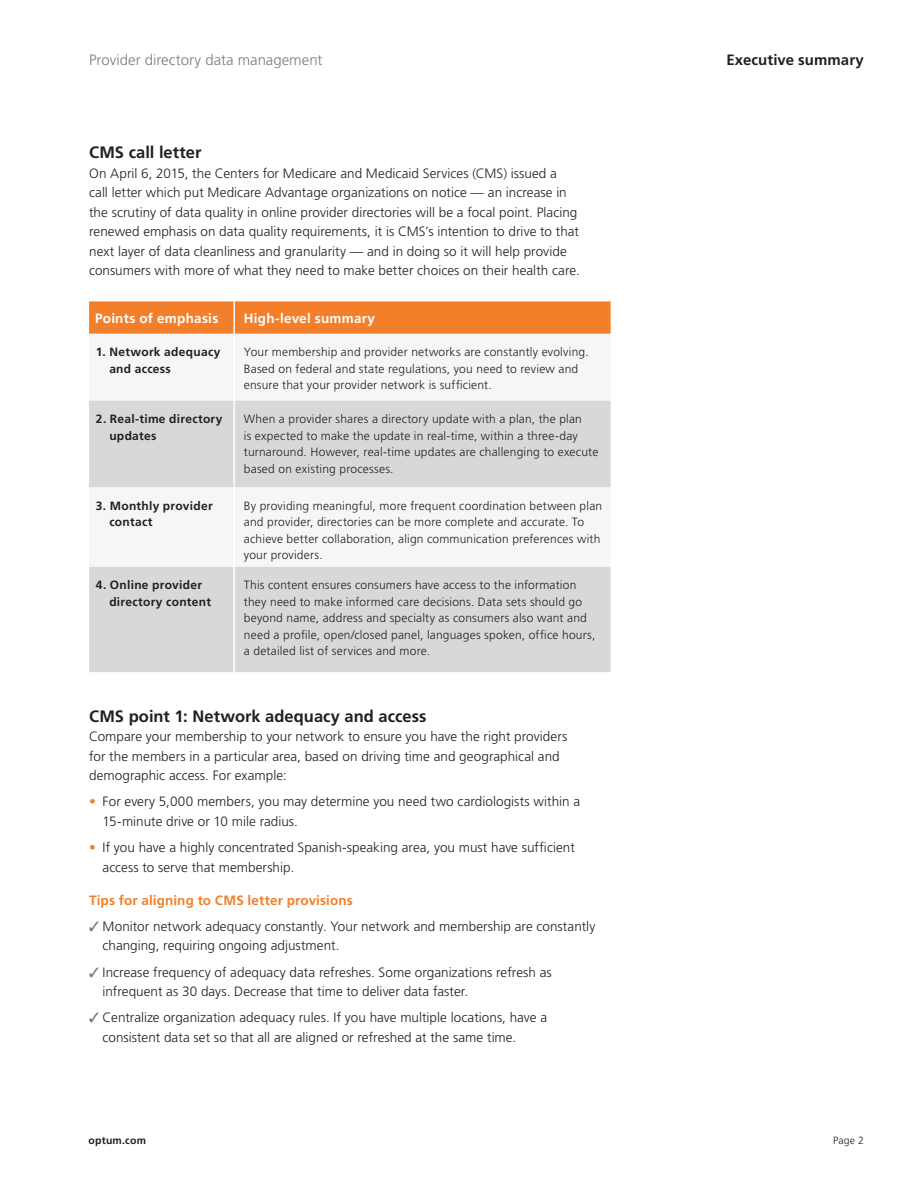
<style>
.page{position:relative;width:918px;height:1188px;background:#fff}
.page>*{position:absolute;margin:0;border:0;box-sizing:border-box;transform-origin:0 0}
.t1{font:700 16.5px "Frutiger LT Std";color:#231f20}
.t2{font:300 15px "Frutiger LT Std";color:#787d83}
.t3{font:700 15px "Frutiger LT Std";letter-spacing:.005em;color:#231f20}
.t4{font:300 13.5px/19.5px "Frutiger LT Std";color:#231f20}
.t5{font:700 13.5px "Frutiger LT Std";letter-spacing:.01em;color:#f47f2a}
.t6{font:700 13.5px "Frutiger LT Std";letter-spacing:.02em;color:#fff}
.t7{font:300 12px/16.5px "Frutiger LT Std";letter-spacing:.015em;color:#231f20}
.t8{font:700 12px/16.5px "Frutiger LT Std";letter-spacing:.025em;color:#231f20}
.t9{font:700 10.5px "Frutiger LT Std";letter-spacing:.02em;color:#231f20}
.t10{font:300 10.5px "Frutiger LT Std";color:#231f20}
.s1{color:#f47f2a}
.s2{color:#717074}
</style>
<div class="page">
<div style="left:89px;top:301px;width:522px;height:33px;background:#f47f2a"></div>
<svg style="left:89px;top:400px;width:522px;height:1px"></svg>
<svg style="left:89px;top:401px;width:522px;height:271px;fill:#d8d9d7"></svg>
<hr style="left:233px;top:301px;width:2px;height:33px;background:#fff">
<hr style="left:233px;top:334px;width:2px;height:67px;background:#fff">
<hr style="left:233px;top:401px;width:2px;height:86px;background:#fff">
<hr style="left:233px;top:487px;width:2px;height:80px;background:#fff">
<hr style="left:233px;top:567px;width:2px;height:105px;background:#fff">
<p class="t2" style="left:89px;top:52px;width:235px">Provider directory data management</p>
<p class="t1" style="left:89px;top:143px;width:114px">CMS call letter</p>
<p class="t4" style="left:89px;top:163px;width:492px">On April 6, 2015, the Centers for Medicare and Medicaid Services (CMS) issued a<br>call letter which put Medicare Advantage organizations on notice — an increase in the scrutiny of data quality in online provider directories will be a focal point. Placing renewed emphasis on data quality requirements, it is CMS’s intention to drive to that next layer of data cleanliness and granularity — and in doing so it will help provide consumers with more of what they need to make better choices on their health care.</p>
<p class="t6" style="left:95px;top:310px;width:125px">Points of emphasis</p>
<p class="t6" style="left:244px;top:310px;width:133px">High-level summary</p>
<p class="t8" style="left:109px;top:344px;width:113px;text-indent:-14px">1. Network adequacy and access</p>
<p class="t7" style="left:244px;top:344px;width:346px">Your membership and provider networks are constantly evolving.<br>Based on federal and state regulations, you need to review and ensure that your provider network is sufficient.</p>
<p class="t8" style="left:109px;top:411px;width:115px;text-indent:-14px">2. Real-time directory updates</p>
<p class="t7" style="left:244px;top:411px;width:356px">When a provider shares a directory update with a plan, the plan<br>is expected to make the update in real-time, within a three-day turnaround. However, real-time updates are challenging to execute based on existing processes.</p>
<p class="t8" style="left:109px;top:497px;width:105px;text-indent:-14px">3. Monthly provider contact</p>
<p class="t7" style="left:244px;top:497px;width:360px">By providing meaningful, more frequent coordination between plan and provider, directories can be more complete and accurate. To achieve better collaboration, align communication preferences with your providers.</p>
<p class="t8" style="left:109px;top:577px;width:103px;text-indent:-14px">4. Online provider directory content</p>
<p class="t7" style="left:244px;top:577px;width:353px">This content ensures consumers have access to the information they need to make informed care decisions. Data sets should go beyond name, address and specialty as consumers also want and need a profile, open/closed panel, languages spoken, office hours, a detailed list of services and more.</p>
<p class="t1" style="left:89px;top:706px;width:339px">CMS point 1: Network adequacy and access</p>
<p class="t4" style="left:89px;top:727px;width:480px">Compare your membership to your network to ensure you have the right providers for the members in a particular area, based on driving time and geographical and demographic access. For example:</p>
<p class="t4" style="left:103px;top:792px;width:479px;text-indent:-14px"><span class="s1">•</span> For every 5,000 members, you may determine you need two cardiologists within a<br>15-minute drive or 10 mile radius.</p>
<p class="t4" style="left:103px;top:838px;width:474px;text-indent:-14px"><span class="s1">•</span> If you have a highly concentrated Spanish-speaking area, you must have sufficient access to serve that membership.</p>
<p class="t5" style="left:89px;top:892px;width:265px">Tips for aligning to CMS letter provisions</p>
<p class="t4" style="left:103px;top:917px;width:494px;text-indent:-14px"><span class="s2">✓</span> Monitor network adequacy constantly. Your network and membership are constantly changing, requiring ongoing adjustment.</p>
<p class="t4" style="left:103px;top:962px;width:451px;text-indent:-14px"><span class="s2">✓</span> Increase frequency of adequacy data refreshes. Some organizations refresh as infrequent as 30 days. Decrease that time to deliver data faster.</p>
<p class="t4" style="left:103px;top:1008px;width:446px;text-indent:-14px"><span class="s2">✓</span> Centralize organization adequacy rules. If you have multiple locations, have a consistent data set so that all are aligned or refreshed at the same time.</p>
<p class="t3" style="left:726px;top:51px;width:139px">Executive summary</p>
<p class="t9" style="left:89px;top:1134px;width:59px">optum.com</p>
<p class="t10" style="left:833px;top:1134px;width:32px">Page 2</p>
</div>
